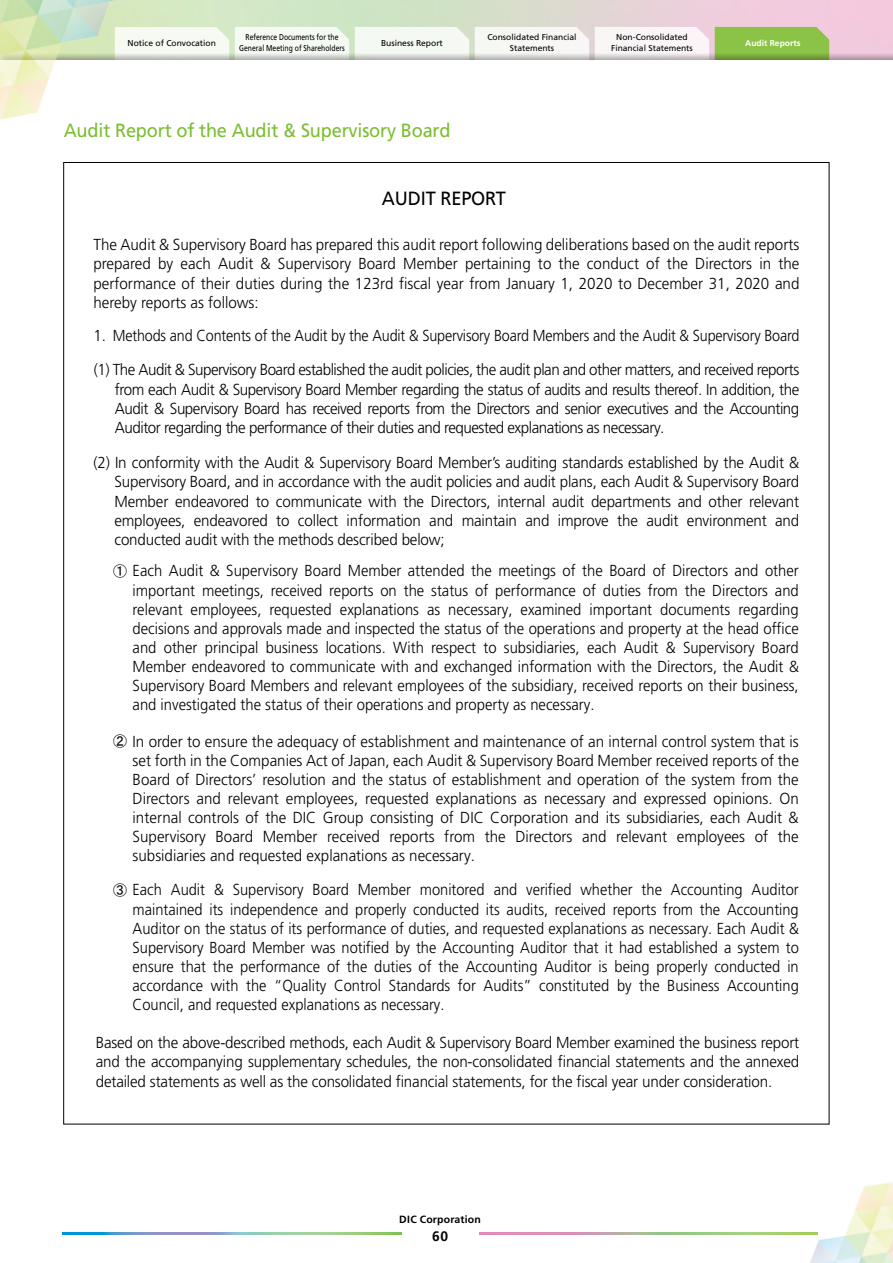
<style>
.page{position:relative;width:893px;height:1263px;background:#fff}
.page>*{position:absolute;margin:0;border:0;box-sizing:border-box;transform-origin:0 0}
.t1{font:19.2px "Frutiger LT Pro";letter-spacing:-.01em;color:#7cbe32;scale:.95 1}
.t2{font:19.2px "Frutiger LT Pro";letter-spacing:-.01em;color:#000;scale:.95 1}
.t3{font:300 15.9px/19.2px "Frutiger LT Pro";letter-spacing:-.01em;color:#000;text-align:justify;scale:.95 1}
.t4{font:300 15.9px/19.2px "Frutiger LT Pro";letter-spacing:-.01em;color:#000;text-align:justify;scale:.93 1}
.t5{font:300 15.9px/19.2px "Frutiger LT Pro";letter-spacing:-.01em;color:#000;text-align:justify;scale:.92 1}
.t6{font:300 15.9px/34.7px "Frutiger LT Pro";letter-spacing:-.03em;color:#000;scale:.95 1}
.t7{font:700 13.8px "Frutiger LT Pro";color:#000}
.t8{font:700 10.5px "Frutiger LT Pro";letter-spacing:.02em;color:#000}
.t9{font:8.55px/10.6px "Frutiger LT Pro";color:#000;text-align:center}
.t10{font:8.55px/10.6px "Frutiger LT Pro";color:#000;text-align:center;scale:.8 1}
.t11{font:700 8.55px "Frutiger LT Pro";color:#fff}
.s1{font-family:"MS Gothic";font-weight:400;font-size:13.8px}
</style>
<div class="page">
<img style="left:143px;top:0;width:750px;height:53px">
<div style="left:143px;top:27px;width:86px;height:26px;background:#f6faf3"></div>
<div style="left:235px;top:27px;width:114px;height:26px;background:#f5faf3"></div>
<div style="left:355px;top:27px;width:114px;height:26px;background:#f5f9f3"></div>
<div style="left:475px;top:27px;width:114px;height:26px;background:#f7f7f5"></div>
<div style="left:595px;top:27px;width:114px;height:26px;background:#faf5f7"></div>
<div style="left:715px;top:27px;width:114px;height:26px;background:#8bc346"></div>
<img style="left:0;top:0;width:143px;height:120px">
<img style="left:778px;top:1182px;width:115px;height:81px">
<img style="left:479px;top:1232px;width:339px;height:2px">
<img style="left:63px;top:1232px;width:339px;height:2px">
<p class="t9" style="left:128px;top:37px;width:90px">Notice of Convocation</p>
<p class="t10" style="left:239px;top:32px;width:133px">Reference Documents for the<br>General Meeting of Shareholders</p>
<p class="t9" style="left:381px;top:37px;width:63px">Business Report</p>
<p class="t9" style="left:487px;top:32px;width:91px">Consolidated Financial<br>Statements</p>
<p class="t9" style="left:611px;top:32px;width:83px">Non-Consolidated<br>Financial Statements</p>
<p class="t11" style="left:745px;top:38px;width:57px">Audit Reports</p>
<p class="t1" style="left:64px;top:119px;width:409px">Audit Report of the Audit &amp; Supervisory Board</p>
<p class="t2" style="left:382px;top:187px;width:132px">AUDIT REPORT</p>
<p class="t3" style="left:93px;top:235px;width:745px">The Audit &amp; Supervisory Board has prepared this audit report following deliberations based on the audit reports prepared by each Audit &amp; Supervisory Board Member pertaining to the conduct of the Directors in the performance of their duties during the 123rd fiscal year from January 1, 2020 to December 31, 2020 and hereby reports as follows:</p>
<p class="t6" style="left:93px;top:318px;width:745px">1. Methods and Contents of the Audit by the Audit &amp; Supervisory Board Members and the Audit &amp; Supervisory Board (1) The Audit &amp; Supervisory Board established the audit policies, the audit plan and other matters, and received reports</p>
<p class="t3" style="left:115px;top:380px;width:722px">from each Audit &amp; Supervisory Board Member regarding the status of audits and results thereof. In addition, the Audit &amp; Supervisory Board has received reports from the Directors and senior executives and the Accounting Auditor regarding the performance of their duties and requested explanations as necessary.</p>
<p class="t3" style="left:114px;top:453px;width:722px;text-indent:-21px">(2) In conformity with the Audit &amp; Supervisory Board Member’s auditing standards established by the Audit &amp; Supervisory Board, and in accordance with the audit policies and audit plans, each Audit &amp; Supervisory Board Member endeavored to communicate with the Directors, internal audit departments and other relevant employees, endeavored to collect information and maintain and improve the audit environment and conducted audit with the methods described below;</p>
<p class="t4" style="left:133px;top:561px;width:718px;text-indent:-19px"><span class="s1">①</span> Each Audit &amp; Supervisory Board Member attended the meetings of the Board of Directors and other important meetings, received reports on the status of performance of duties from the Directors and relevant employees, requested explanations as necessary, examined important documents regarding decisions and approvals made and inspected the status of the operations and property at the head office and other principal business locations. With respect to subsidiaries, each Audit &amp; Supervisory Board Member endeavored to communicate with and exchanged information with the Directors, the Audit &amp; Supervisory Board Members and relevant employees of the subsidiary, received reports on their business, and investigated the status of their operations and property as necessary.</p>
<p class="t3" style="left:133px;top:732px;width:703px;text-indent:-19px"><span class="s1">②</span> In order to ensure the adequacy of establishment and maintenance of an internal control system that is set forth in the Companies Act of Japan, each Audit &amp; Supervisory Board Member received reports of the Board of Directors’ resolution and the status of establishment and operation of the system from the Directors and relevant employees, requested explanations as necessary and expressed opinions. On internal controls of the DIC Group consisting of DIC Corporation and its subsidiaries, each Audit &amp; Supervisory Board Member received reports from the Directors and relevant employees of the subsidiaries and requested explanations as necessary.</p>
<p class="t5" style="left:133px;top:880px;width:726px;text-indent:-19px"><span class="s1">③</span> Each Audit &amp; Supervisory Board Member monitored and verified whether the Accounting Auditor maintained its independence and properly conducted its audits, received reports from the Accounting Auditor on the status of its performance of duties, and requested explanations as necessary. Each Audit &amp; Supervisory Board Member was notified by the Accounting Auditor that it had established a system to ensure that the performance of the duties of the Accounting Auditor is being properly conducted in accordance with the “Quality Control Standards for Audits” constituted by the Business Accounting Council, and requested explanations as necessary.</p>
<p class="t3" style="left:96px;top:1033px;width:742px">Based on the above-described methods, each Audit &amp; Supervisory Board Member examined the business report and the accompanying supplementary schedules, the non-consolidated financial statements and the annexed detailed statements as well as the consolidated financial statements, for the fiscal year under consideration.</p>
<p class="t8" style="left:399px;top:1213px;width:83px">DIC Corporation</p>
<p class="t7" style="left:432px;top:1228px;width:17px">60</p>
</div>
